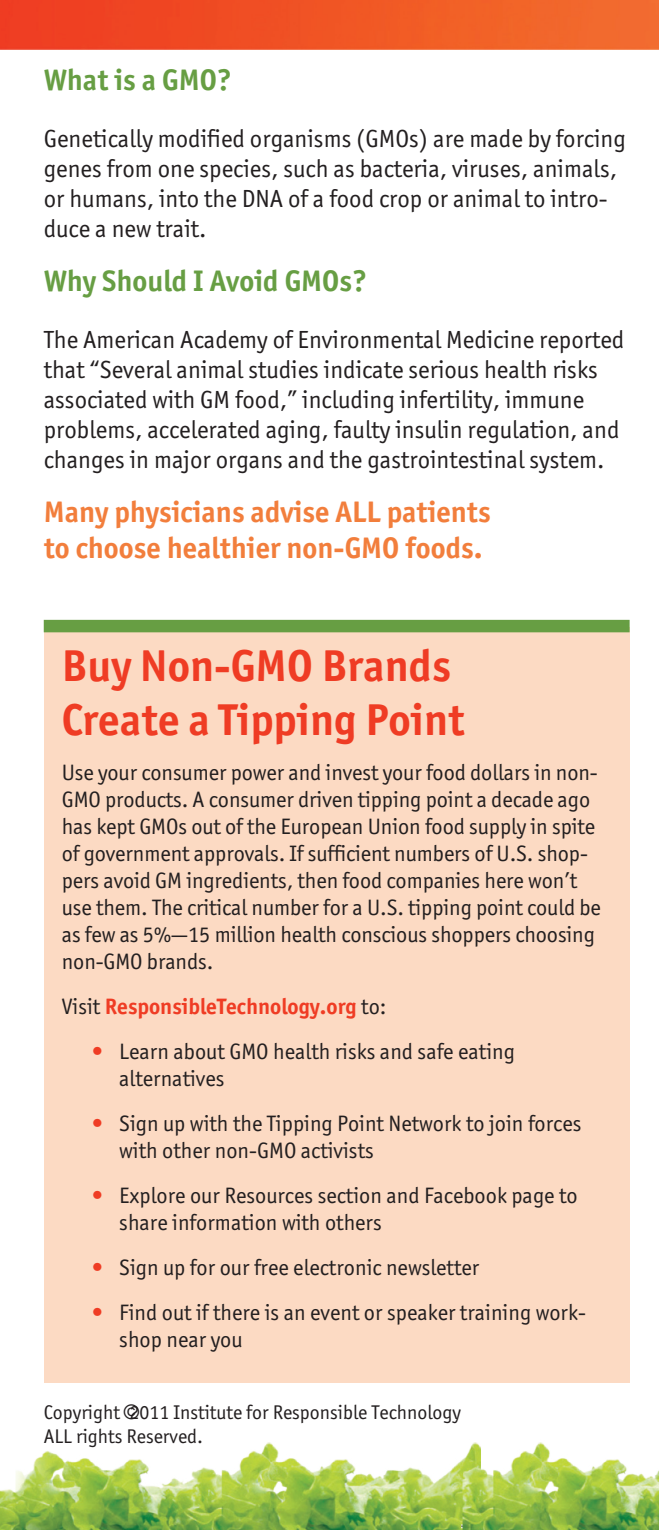
<style>
.page{position:relative;width:659px;height:1530px;background:#fff}
.page>*{position:absolute;margin:0;border:0;box-sizing:border-box;transform-origin:0 0}
.heading{font:700 45px/54px "Officina Sans";color:#ef3c24}
.subhead{font:700 30px/36px "Officina Sans";color:#f27e3c}
.subhead-2{font:700 30px "Officina Sans";color:#679e43}
.body{font:25px/30px "Officina Sans";color:#231f20}
.body-2{font:22.5px/27px "Officina Sans";letter-spacing:-.005em;color:#231f20}
.bullet_list{font:22.5px/27px "Officina Sans";color:#231f20}
.body-3{font:700 22.5px "Officina Sans";color:#ef3c24}
.legal{font:20px/24px "Officina Sans";color:#231f20}
.s1{font-weight:400;color:#231f20}
.s2{font-family:"Officina Serif";color:#ef3c24}
</style>
<div class="page">
<img style="left:0;top:0;width:659px;height:49px">
<div style="left:44px;top:627px;width:585px;height:756px;background:#fcdac3"></div>
<div style="left:44px;top:620px;width:585px;height:12px;background:#679e43"></div>
<img style="left:0;top:1442px;width:659px;height:88px">
<p class="subhead-2" style="left:44px;top:62px;width:189px">What is a GMO?</p>
<p class="body" style="left:44px;top:124px;width:583px">Genetically modified organisms (GMOs) are made by forcing genes from one species, such as bacteria, viruses, animals, or humans, into the DNA of a food crop or animal to intro&shy;duce a new trait.</p>
<p class="subhead-2" style="left:44px;top:263px;width:325px">Why Should I Avoid GMOs?</p>
<p class="body" style="left:44px;top:325px;width:582px">The American Academy of Environmental Medicine reported that “Several animal studies indicate serious health risks associated with GM food,” including infertility, immune problems, accelerated aging, faulty insulin regulation, and changes in major organs and the gastrointestinal system.</p>
<p class="subhead" style="left:44px;top:494px;width:448px">Many physicians advise ALL patients to choose healthier non-GMO foods.</p>
<p class="heading" style="left:62px;top:638px;width:404px">Buy Non-GMO Brands<br>Create a Tipping Point</p>
<p class="body-2" style="left:62px;top:758px;width:541px">Use your consumer power and invest your food dollars in non-GMO products. A consumer driven tipping point a decade ago has kept GMOs out of the European Union food supply in spite of government approvals. If sufficient numbers of U.S. shop&shy;pers avoid GM ingredients, then food companies here won’t use them. The critical number for a U.S. tipping point could be as few as 5%—15 million health conscious shoppers choosing non-GMO brands.</p>
<p class="body-3" style="left:62px;top:992px;width:326px"><span class="s1">Visit</span> ResponsibleTechnology.org <span class="s1">to:</span></p>
<p class="bullet_list" style="left:119px;top:1037px;width:397px;text-indent:-28px"><span class="s2">•</span> Learn about GMO health risks and safe eating alternatives</p>
<p class="bullet_list" style="left:119px;top:1109px;width:464px;text-indent:-28px"><span class="s2">•</span> Sign up with the Tipping Point Network to join forces with other non-GMO activists</p>
<p class="bullet_list" style="left:119px;top:1181px;width:460px;text-indent:-28px"><span class="s2">•</span> Explore our Resources section and Facebook page to share information with others</p>
<p class="bullet_list" style="left:92px;top:1253px;width:389px"><span class="s2">•</span> Sign up for our free electronic newsletter</p>
<p class="bullet_list" style="left:119px;top:1298px;width:468px;text-indent:-28px"><span class="s2">•</span> Find out if there is an event or speaker training work&shy;shop near you</p>
<p class="legal" style="left:44px;top:1401px;width:419px">Copyright ©2011 Institute for Responsible Technology<br>ALL rights Reserved.</p>
</div>
